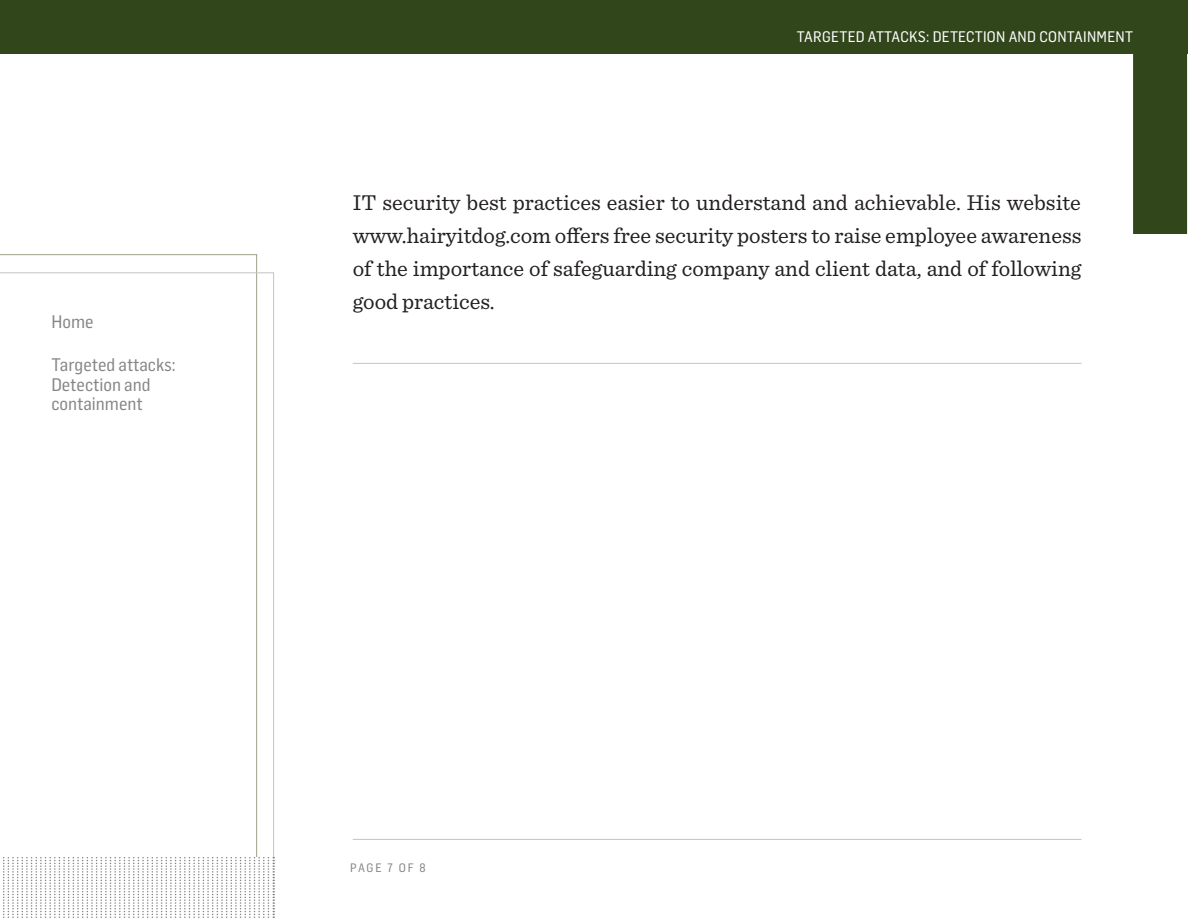
<style>
.page{position:relative;width:1188px;height:918px;background:#fff}
.page>*{position:absolute;margin:0;border:0;box-sizing:border-box;transform-origin:0 0}
.body_copy-last_parag{font:22.5px/33px "Sentinel";color:#231f20;text-align:justify}
.t1{font:17.85px/19.5px "Flama Semicondensed Basic";color:#858688}
.t2{font:15px "Flama Semicondensed Basic";letter-spacing:.02em;color:#fff}
.t3{font:12px "Flama Semicondensed Basic";letter-spacing:.145em;color:#858688}
</style>
<div class="page">
<svg style="left:0;top:272px;width:274px;height:585px"></svg>
<hr style="left:353px;top:839px;width:728px;height:1px;background:#c3c4c6">
<div style="left:1133px;top:0;width:54px;height:234px;background:#32461b"></div>
<div style="left:0;top:0;width:1188px;height:54px;background:#32461b"></div>
<svg style="left:3px;top:857px;width:271px;height:61px"></svg>
<hr style="left:353px;top:363px;width:728px;height:1px;background:#c3c4c6">
<p class="t1" style="left:51px;top:311px;width:44px">Home</p>
<p class="t1" style="left:51px;top:354px;width:126px">Targeted attacks:<br>Detection and containment</p>
<p class="t2" style="left:797px;top:27px;width:338px">TARGETED ATTACKS: DETECTION AND CONTAINMENT</p>
<p class="body_copy-last_parag" style="left:353px;top:185px;width:730px">IT security best practices easier to understand and achievable. His website www.hairyitdog.com offers free security posters to raise employee awareness of the importance of safeguarding company and client data, and of following good practices.</p>
<p class="t3" style="left:350px;top:860px;width:77px">PAGE 7 OF 8</p>
</div>
